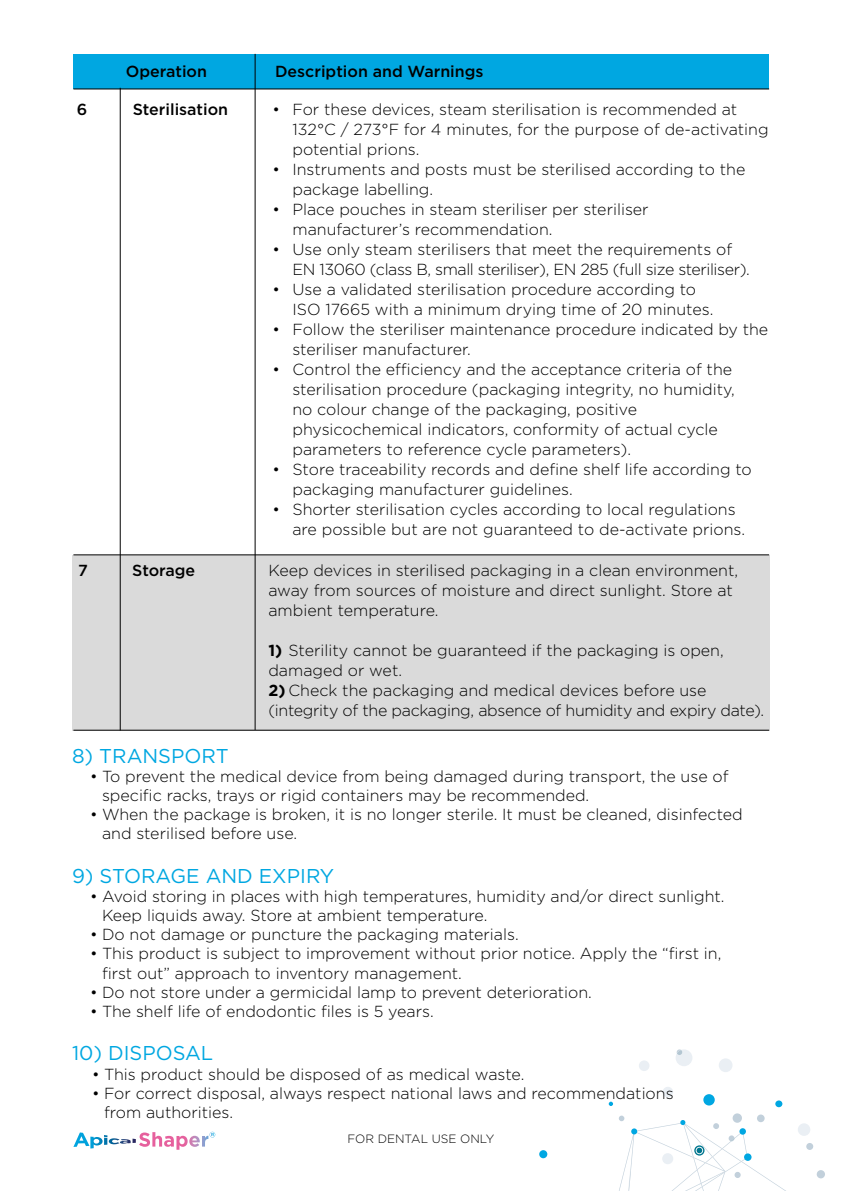
<style>
.page{position:relative;width:842px;height:1191px;background:#fff}
.page>*{position:absolute;margin:0;border:0;box-sizing:border-box;transform-origin:0 0}
.t1{font:20px "Gotham";color:#00a7e1}
.t2{font:300 16px/20px "Gotham";color:#000}
.t3{font:300 16px/20px "Gotham";letter-spacing:-.025em;color:#000}
.t4{font:300 16px/20px "Gotham";letter-spacing:-.02em;color:#000}
.t5{font:500 16px "Gotham";color:#000}
.t6{font:300 12px "Gotham";color:#000}
.s1{font-weight:700}
</style>
<div class="page">
<div style="left:703px;top:1094px;width:12px;height:11px;background:#00a7e2;border-radius:50%"></div>
<svg style="left:609px;top:1101px;width:4px;height:5px"></svg>
<div style="left:539px;top:1150px;width:8px;height:8px;background:#00a7e2;border-radius:50%"></div>
<div style="left:775px;top:1100px;width:7px;height:7px;background:#00a7e2;border-radius:50%"></div>
<svg style="left:806px;top:1143px;width:7px;height:7px"></svg>
<svg style="left:816px;top:1170px;width:9px;height:8px"></svg>
<svg style="left:619px;top:1113px;width:167px;height:78px"></svg>
<div style="left:719px;top:1058px;width:13px;height:14px;background:#eaeff4;border-radius:7px"></div>
<div style="left:639px;top:1060px;width:10px;height:11px;background:#eaeff4;border-radius:5px"></div>
<div style="left:662px;top:1086px;width:11px;height:11px;background:#eaeff4;border-radius:5px"></div>
<svg style="left:676px;top:1049px;width:16px;height:17px"></svg>
<div style="left:662px;top:1153px;width:11px;height:11px;background:#eaeff4;border-radius:6px"></div>
<div style="left:798px;top:1123px;width:12px;height:12px;background:#eaeff4;border-radius:6px"></div>
<svg style="left:73px;top:1131px;width:142px;height:18px"></svg>
<div style="left:72px;top:554px;width:698px;height:176px;background:#dadada"></div>
<div style="left:73px;top:54px;width:696px;height:35px;background:#00a7e1"></div>
<hr style="left:73px;top:89px;width:696px;height:1px;background:#000">
<hr style="left:73px;top:554px;width:696px;height:1px;background:#000">
<hr style="left:73px;top:730px;width:696px;height:1px;background:#000">
<hr style="left:255px;top:54px;width:1px;height:676px;background:#000">
<hr style="left:120px;top:88px;width:1px;height:642px;background:#000">
<p class="t5" style="left:126px;top:61px;width:83px">Operation</p>
<p class="t5" style="left:275px;top:61px;width:210px">Description and Warnings</p>
<p class="t5" style="left:77px;top:99px;width:12px">6</p>
<p class="t5" style="left:133px;top:99px;width:97px">Sterilisation</p>
<p class="t2" style="left:292px;top:99px;width:478px;text-indent:-20px">• For these devices, steam sterilisation is recommended at<br>132°C / 273°F for 4 minutes, for the purpose of de-activating potential prions.</p>
<p class="t2" style="left:292px;top:159px;width:454px;text-indent:-20px">• Instruments and posts must be sterilised according to the package labelling.</p>
<p class="t2" style="left:292px;top:199px;width:358px;text-indent:-20px">• Place pouches in steam steriliser per steriliser manufacturer’s recommendation.</p>
<p class="t3" style="left:292px;top:239px;width:459px;text-indent:-20px">• Use only steam sterilisers that meet the requirements of<br>EN 13060 (class B, small steriliser), EN 285 (full size steriliser).</p>
<p class="t2" style="left:292px;top:279px;width:422px;text-indent:-20px">• Use a validated sterilisation procedure according to<br>ISO 17665 with a minimum drying time of 20 minutes.</p>
<p class="t2" style="left:292px;top:319px;width:477px;text-indent:-20px">• Follow the steriliser maintenance procedure indicated by the steriliser manufacturer.</p>
<p class="t2" style="left:292px;top:359px;width:444px;text-indent:-20px">• Control the efficiency and the acceptance criteria of the sterilisation procedure (packaging integrity, no humidity, no colour change of the packaging, positive physicochemical indicators, conformity of actual cycle parameters to reference cycle parameters).</p>
<p class="t2" style="left:292px;top:459px;width:461px;text-indent:-20px">• Store traceability records and define shelf life according to packaging manufacturer guidelines.</p>
<p class="t2" style="left:292px;top:499px;width:454px;text-indent:-20px">• Shorter sterilisation cycles according to local regulations are possible but are not guaranteed to de-activate prions.</p>
<p class="t5" style="left:78px;top:560px;width:11px">7</p>
<p class="t5" style="left:132px;top:560px;width:65px">Storage</p>
<p class="t2" style="left:268px;top:560px;width:471px">Keep devices in sterilised packaging in a clean environment, away from sources of moisture and direct sunlight. Store at ambient temperature.</p>
<p class="t2" style="left:268px;top:640px;width:457px"><span class="s1">1)</span> Sterility cannot be guaranteed if the packaging is open, damaged or wet.</p>
<p class="t4" style="left:268px;top:680px;width:497px"><span class="s1">2)</span> Check the packaging and medical devices before use (integrity of the packaging, absence of humidity and expiry date).</p>
<p class="t1" style="left:72px;top:742px;width:158px">8) TRANSPORT</p>
<p class="t2" style="left:102px;top:766px;width:628px;line-height:19.2px;text-indent:-12px">• To prevent the medical device from being damaged during transport, the use of specific racks, trays or rigid containers may be recommended.</p>
<p class="t2" style="left:102px;top:804px;width:642px;line-height:19.2px;text-indent:-12px">• When the package is broken, it is no longer sterile. It must be cleaned, disinfected and sterilised before use.</p>
<p class="t1" style="left:72px;top:862px;width:264px">9) STORAGE AND EXPIRY</p>
<p class="t2" style="left:102px;top:886px;width:624px;line-height:19.2px;text-indent:-12px">• Avoid storing in places with high temperatures, humidity and/or direct sunlight.<br>Keep liquids away. Store at ambient temperature.</p>
<p class="t2" style="left:90px;top:924px;width:430px">• Do not damage or puncture the packaging materials.</p>
<p class="t2" style="left:102px;top:943px;width:621px;line-height:19.2px;text-indent:-12px">• This product is subject to improvement without prior notice. Apply the “first in, first out” approach to inventory management.</p>
<p class="t2" style="left:90px;top:981px;width:503px">• Do not store under a germicidal lamp to prevent deterioration.</p>
<p class="t2" style="left:90px;top:1001px;width:345px">• The shelf life of endodontic files is 5 years.</p>
<p class="t1" style="left:72px;top:1040px;width:143px">10) DISPOSAL</p>
<p class="t2" style="left:92px;top:1063px;width:434px">• This product should be disposed of as medical waste.</p>
<p class="t2" style="left:104px;top:1083px;width:571px;line-height:19.2px;text-indent:-12px">• For correct disposal, always respect national laws and recommendations from authorities.</p>
<p class="t6" style="left:348px;top:1130px;width:148px">FOR DENTAL USE ONLY</p>
</div>
